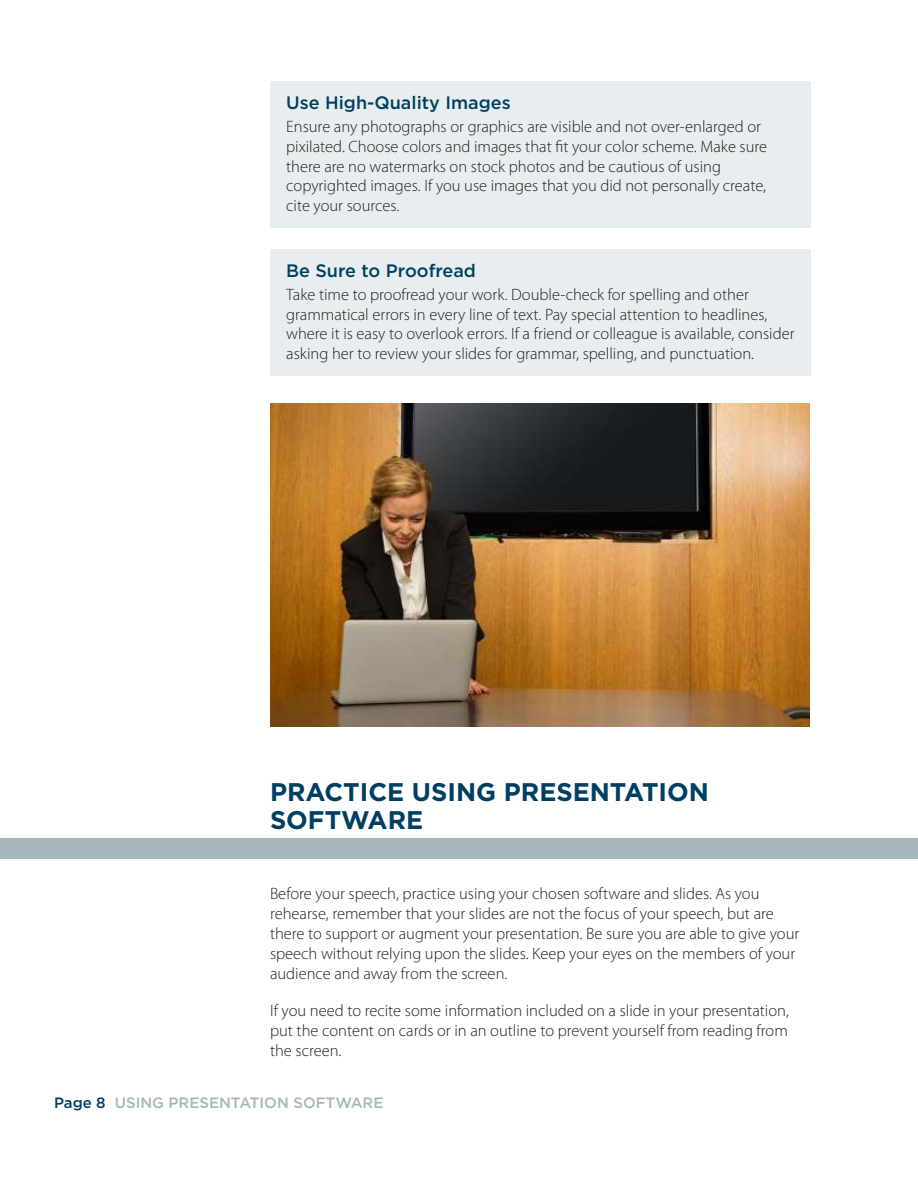
<style>
.page{position:relative;width:918px;height:1188px;background:#fff}
.page>*{position:absolute;margin:0;border:0;box-sizing:border-box;transform-origin:0 0}
.t1{font:700 25.5px/28.5px "Gotham";color:#003f61}
.t2{font:500 18px "Gotham";color:#003f61}
.t3{font:300 16.5px/19.8px "Myriad Pro";color:#231f20}
.t4{font:500 15px "Gotham";color:#a4b7ba}
.s1{color:#003f61}
</style>
<div class="page">
<div style="left:0;top:838px;width:918px;height:21px;background:#a4b7ba"></div>
<div style="left:270px;top:81px;width:540px;height:146px;background:#e8eeef"></div>
<div style="left:270px;top:249px;width:540px;height:126px;background:#e8eeef"></div>
<img style="left:270px;top:404px;width:540px;height:322px">
<p class="t2" style="left:286px;top:94px;width:226px">Use High-Quality Images</p>
<p class="t3" style="left:286px;top:118px;width:483px">Ensure any photographs or graphics are visible and not over-enlarged or pixilated. Choose colors and images that fit your color scheme. Make sure there are no watermarks on stock photos and be cautious of using copyrighted images. If you use images that you did not personally create, cite your sources.</p>
<p class="t2" style="left:286px;top:262px;width:191px">Be Sure to Proofread</p>
<p class="t3" style="left:286px;top:286px;width:510px">Take time to proofread your work. Double-check for spelling and other grammatical errors in every line of text. Pay special attention to headlines, where it is easy to overlook errors. If a friend or colleague is available, consider asking her to review your slides for grammar, spelling, and punctuation.</p>
<h1 class="t1" style="left:270px;top:779px;width:440px">PRACTICE USING PRESENTATION<br>SOFTWARE</h1>
<p class="t3" style="left:270px;top:885px;width:531px">Before your speech, practice using your chosen software and slides. As you rehearse, remember that your slides are not the focus of your speech, but are there to support or augment your presentation. Be sure you are able to give your speech without relying upon the slides. Keep your eyes on the members of your audience and away from the screen.</p>
<p class="t3" style="left:270px;top:1002px;width:520px;text-align:justify">If you need to recite some information included on a slide in your presentation, put the content on cards or in an outline to prevent yourself from reading from the screen.</p>
<p class="t4" style="left:54px;top:1096px;width:331px"><span class="s1">Page 8</span> USING PRESENTATION SOFTWARE</p>
</div>
